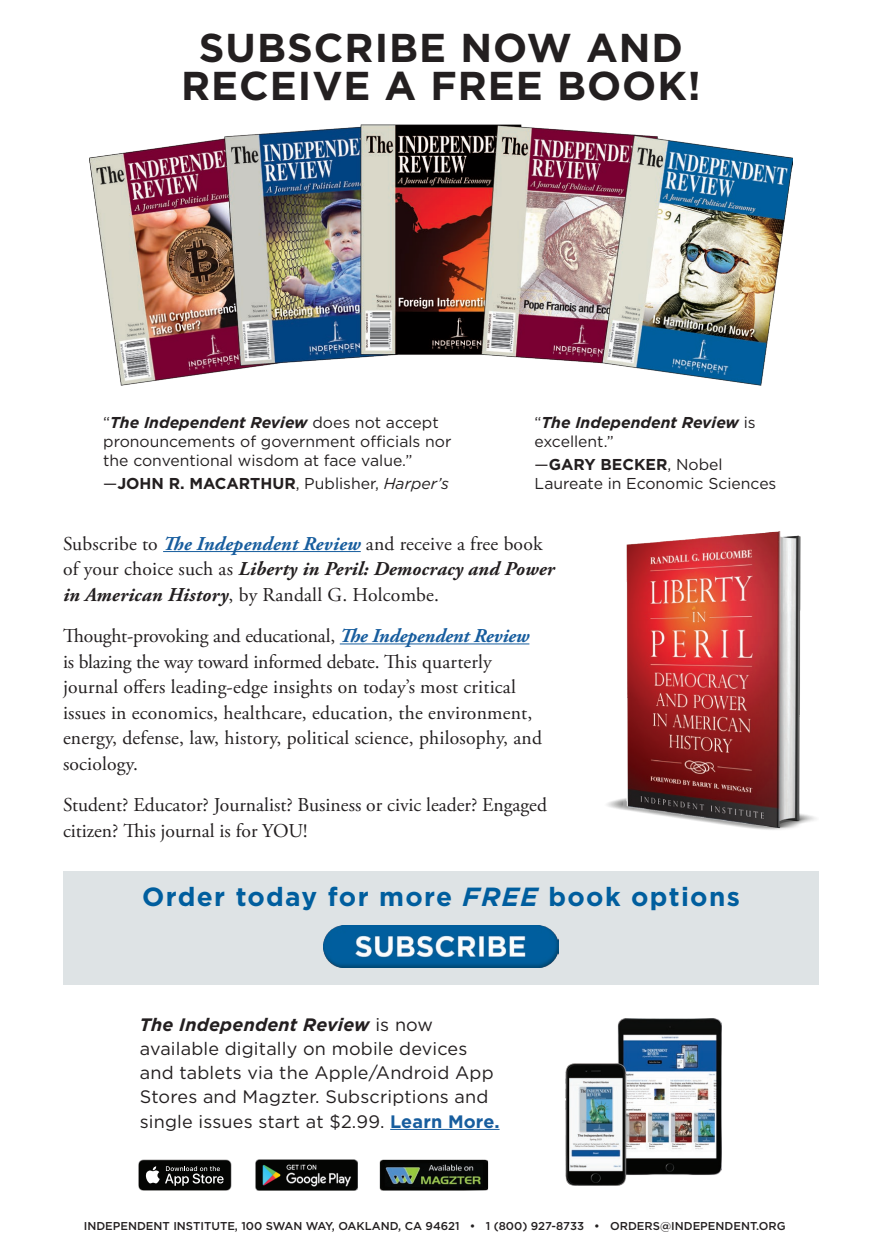
<style>
.page{position:relative;width:882px;height:1260px;background:#fff}
.page>*{position:absolute;margin:0;border:0;box-sizing:border-box;transform-origin:0 0}
.t1{font:700 40.25px/38.5px "Gotham";letter-spacing:.025em;color:#231f20;text-align:center}
.t2{font:700 26.25px "Gotham";letter-spacing:.05em;color:#005e9e}
.t3{font:19.6px/25.6px "Adobe Garamond Pro";letter-spacing:.01em;color:#231f20}
.t4{font:18.03px/24.2px "Gotham";letter-spacing:.01em;color:#231f20}
.t5{font:15.75px/18.9px "Gotham";color:#231f20}
.t6{font:700 15.75px "Gotham";color:#231f20}
.t7{font:italic 700 15.75px/18.9px "Gotham";color:#231f20}
.t8{font:500 11.38px "Gotham";color:#231f20}
.s1{font-weight:700;font-style:italic}
.s2{font-weight:400}
.s3{font-weight:400;font-style:italic}
.s4{font-weight:400;font-style:normal}
.s5{font-weight:700}
.s6{font-weight:700;font-style:italic;color:#175d9e}
.s7{font-style:italic}
.s8{font-weight:700;color:#175d9e}
</style>
<div class="page">
<img style="left:565px;top:1018px;width:156px;height:167px">
<img style="left:90px;top:124px;width:702px;height:262px">
<div style="left:63px;top:872px;width:756px;height:113px;background:#dee3e5"></div>
<img style="left:323px;top:925px;width:235px;height:43px">
<img style="left:256px;top:1160px;width:101px;height:31px">
<svg style="left:138px;top:1160px;width:94px;height:31px;background:#353534"></svg>
<img style="left:380px;top:1160px;width:108px;height:31px">
<hr style="left:390px;top:1129px;width:110px;height:1px;background:#175d9e">
<img style="left:607px;top:532px;width:209px;height:298px">
<hr style="left:163px;top:551px;width:198px;height:1px;background:#175d9e">
<hr style="left:340px;top:643px;width:189px;height:1px;background:#175d9e">
<h1 class="t1" style="left:181px;top:28px;width:521px">SUBSCRIBE NOW AND<br>RECEIVE A FREE BOOK!</h1>
<p class="t5" style="left:103px;top:413px;width:350px">“<span class="s1">The Independent Review</span> does not accept pronouncements of government officials nor the conventional wisdom at face value.”</p>
<p class="t6" style="left:103px;top:473px;width:347px"><span class="s2">—</span>JOHN R. MACARTHUR<span class="s2">, Publisher,</span> <span class="s3">Harper’s</span></p>
<p class="t7" style="left:535px;top:413px;width:223px"><span class="s4">“</span>The Independent Review <span class="s4">is excellent.”</span></p>
<p class="t5" style="left:535px;top:454px;width:243px">—<span class="s5">GARY BECKER</span>, Nobel<br>Laureate in Economic Sciences</p>
<p class="t3" style="left:63px;top:531px;width:493px">Subscribe to <span class="s6">The Independent Review</span> and receive a free book of your choice such as <span class="s1">Liberty in Peril: Democracy and Power in American History</span>, by Randall G. Holcombe.</p>
<p class="t3" style="left:63px;top:624px;width:481px">Thought-provoking and educational, <span class="s6">The Independent Review </span>is blazing the way toward informed debate. This quarterly journal offers leading-edge insights on today’s most critical issues in economics, healthcare, education, the environment, energy, defense, law, history, political science, philosophy, and sociology.</p>
<p class="t3" style="left:63px;top:793px;width:486px">Student? Educator? Journalist? Business or civic leader? Engaged citizen? This journal is for YOU!</p>
<h2 class="t2" style="left:142px;top:880px;width:599px">Order today for more <span class="s7">FREE</span> book options</h2>
<p class="t4" style="left:140px;top:1012px;width:361px"><span class="s1">The Independent Review</span> is now available digitally on mobile devices and tablets via the Apple/Android App Stores and Magzter. Subscriptions and single issues start at $2.99. <span class="s8">Learn More.</span></p>
<p class="t8" style="left:84px;top:1219px;width:703px">INDEPENDENT INSTITUTE, 100 SWAN WAY, OAKLAND, CA 94621 • 1 (800) 927-8733 • ORDERS@INDEPENDENT.ORG</p>
</div>
